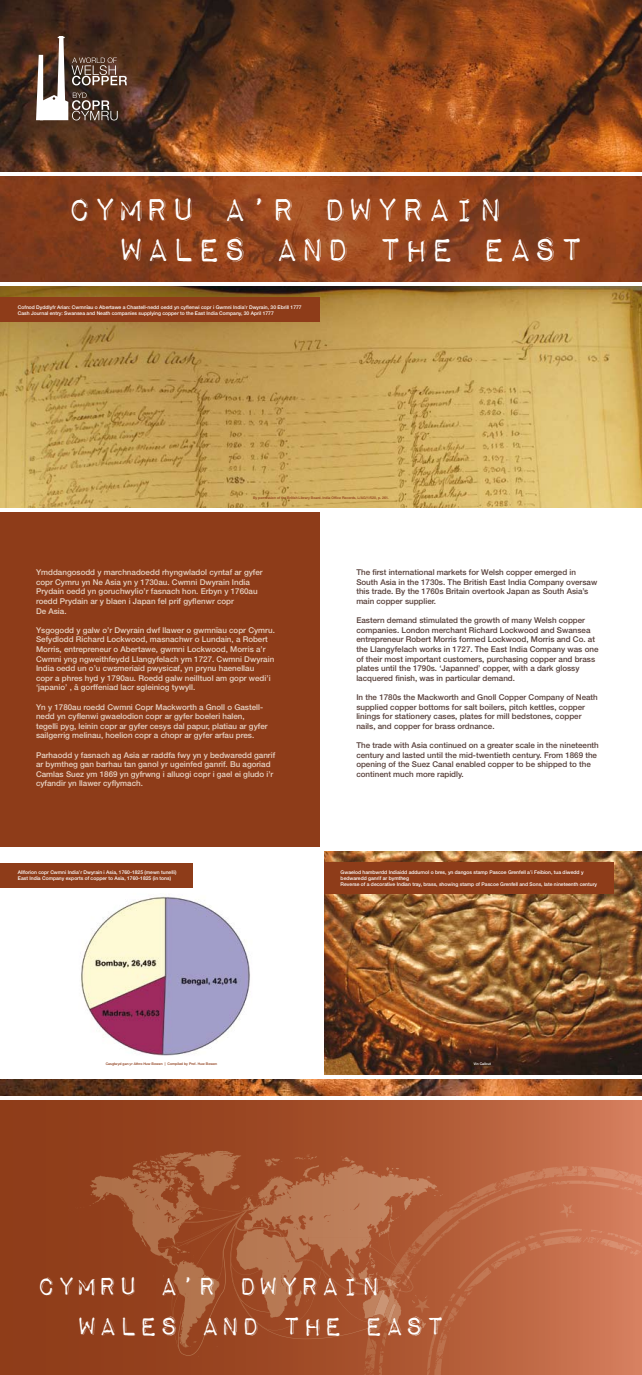
<style>
.page{position:relative;width:642px;height:1375px;background:#fff}
.page>*{position:absolute;margin:0;border:0;box-sizing:border-box;transform-origin:0 0}
.t1{font:43px/40px "Impact Label Reversed";color:#fff}
.t2{font:34px/40px "Impact Label Reversed";color:#fff}
.t3{font:500 8px/9.6px "Helvetica Neue LT";color:#e7d3c3}
.t4{font:500 8px/9.6px "Helvetica Neue LT";color:#573f39}
.t5{font:500 5px/6px "Helvetica Neue LT";color:#fff}
.t6{font:500 3.5px "Helvetica Neue LT";color:#8e3c19}
.t7{font:500 3.5px "Helvetica Neue LT";color:#fff}
</style>
<div class="page">
<img style="left:0;top:1px;width:641px;height:281px">
<img style="left:0;top:851px;width:641px;height:245px">
<hr style="left:0;top:173px;width:641px;height:3px;background:#fff">
<svg style="left:36px;top:36px;width:91px;height:84px"></svg>
<svg style="left:0;top:1100px;width:641px;height:275px;background:#9e4b27"></svg>
<hr style="left:0;top:1074px;width:641px;height:3px;background:#fff">
<svg style="left:203px;top:1151px;width:19px;height:5px"></svg>
<div style="left:0;top:504px;width:321px;height:345px;background:#8e3c19"></div>
<img style="left:0;top:286px;width:641px;height:222px">
<hr style="left:0;top:508px;width:641px;height:3px;background:#fff">
<hr style="left:0;top:848px;width:641px;height:3px;background:#fff">
<div style="left:322px;top:863px;width:291px;height:31px;background:#8e3c19"></div>
<div style="left:0;top:863px;width:193px;height:24px;background:#8e3c19"></div>
<hr style="left:320px;top:510px;width:3px;height:566px;background:#fff">
<div style="left:0;top:297px;width:320px;height:25px;background:#8e3c19"></div>
<hr style="left:0;top:1075px;width:641px;height:3px;background:#fff">
<svg style="left:139px;top:1164px;width:502px;height:211px;background:#b3623e"></svg>
<h1 class="t1" style="left:119px;top:191px;width:467px;text-indent:-52px">Cymru a’r Dwyrain<br>Wales and the East</h1>
<p class="t5" style="left:18px;top:304px;width:285px">Cofnod Dyddlyfr Arian: Cwmnïau o Abertawe a Chastell-nedd oedd yn cyflenwi copr i Gwmni India’r Dwyrain, 30 Ebrill 1777<br>Cash Journal entry: Swansea and Neath companies supplying copper to the East India Company, 30 April 1777</p>
<p class="t6" style="left:253px;top:496px;width:137px">By permission of the British Library Board. India Office Records, L/AG/1/520, p. 261.</p>
<p class="t3" style="left:36px;top:567px;width:228px">Ymddangosodd y marchnadoedd rhyngwladol cyntaf ar gyfer copr Cymru yn Ne Asia yn y 1730au. Cwmni Dwyrain India Prydain oedd yn goruchwylio’r fasnach hon. Erbyn y 1760au roedd Prydain ar y blaen i Japan fel prif gyflenwr copr<br>De Asia.</p>
<p class="t3" style="left:36px;top:625px;width:240px">Ysgogodd y galw o’r Dwyrain dwf llawer o gwmnïau copr Cymru.<br>Sefydlodd Richard Lockwood, masnachwr o Lundain, a Robert Morris, entrepreneur o Abertawe, gwmni Lockwood, Morris a’r Cwmni yng ngweithfeydd Llangyfelach ym 1727. Cwmni Dwyrain India oedd un o’u cwsmeriaid pwysicaf, yn prynu haenellau<br>copr a phres hyd y 1790au. Roedd galw neilltuol am gopr wedi’i ‘japanio’ , â gorffeniad lacr sgleiniog tywyll.</p>
<p class="t3" style="left:36px;top:702px;width:233px">Yn y 1780au roedd Cwmni Copr Mackworth a Gnoll o Gastell&shy;nedd yn cyflenwi gwaelodion copr ar gyfer boeleri halen, tegelli pyg, leinin copr ar gyfer cesys dal papur, platiau ar gyfer sailgerrig melinau, hoelion copr a chopr ar gyfer arfau pres.</p>
<p class="t3" style="left:36px;top:750px;width:240px">Parhaodd y fasnach ag Asia ar raddfa fwy yn y bedwaredd ganrif ar bymtheg gan barhau tan ganol yr ugeinfed ganrif. Bu agoriad Camlas Suez ym 1869 yn gyfrwng i alluogi copr i gael ei gludo i’r cyfandir yn llawer cyflymach.</p>
<p class="t4" style="left:356px;top:567px;width:242px">The first international markets for Welsh copper emerged in South Asia in the 1730s. The British East India Company oversaw this trade. By the 1760s Britain overtook Japan as South Asia’s main copper supplier.</p>
<p class="t4" style="left:356px;top:615px;width:243px">Eastern demand stimulated the growth of many Welsh copper companies. London merchant Richard Lockwood and Swansea entrepreneur Robert Morris formed Lockwood, Morris and Co. at the Llangyfelach works in 1727. The East India Company was one of their most important customers, purchasing copper and brass plates until the 1790s. ‘Japanned’ copper, with a dark glossy lacquered finish, was in particular demand.</p>
<p class="t4" style="left:356px;top:692px;width:243px">In the 1780s the Mackworth and Gnoll Copper Company of Neath supplied copper bottoms for salt boilers, pitch kettles, copper linings for stationery cases, plates for mill bedstones, copper nails, and copper for brass ordnance.</p>
<p class="t4" style="left:356px;top:740px;width:244px">The trade with Asia continued on a greater scale in the nineteenth century and lasted until the mid-twentieth century. From 1869 the opening of the Suez Canal enabled copper to be shipped to the continent much more rapidly.</p>
<p class="t5" style="left:18px;top:869px;width:160px">Allforion copr Cwmni India’r Dwyrain i Asia, 1760-1825 (mewn tunelli)<br>East India Company exports of copper to Asia, 1760-1825 (in tons)</p>
<p class="t5" style="left:340px;top:869px;width:258px">Gwaelod hambwrdd Indiaidd addurnol o bres, yn dangos stamp Pascoe Grenfell a’i Feibion, tua diwedd y bedwaredd ganrif ar bymtheg<br>Reverse of a decorative Indian tray, brass, showing stamp of Pascoe Grenfell and Sons, late nineteenth century</p>
<p class="t6" style="left:106px;top:1061px;width:113px">Casglwyd gan yr Athro Huw Bowen | Compiled by Prof. Huw Bowen</p>
<p class="t7" style="left:473px;top:1061px;width:19px">Vin Callcut</p>
<h2 class="t2" style="left:77px;top:1268px;width:370px;text-indent:-41px">Cymru a’r Dwyrain<br>Wales and the East</h2>
</div>
